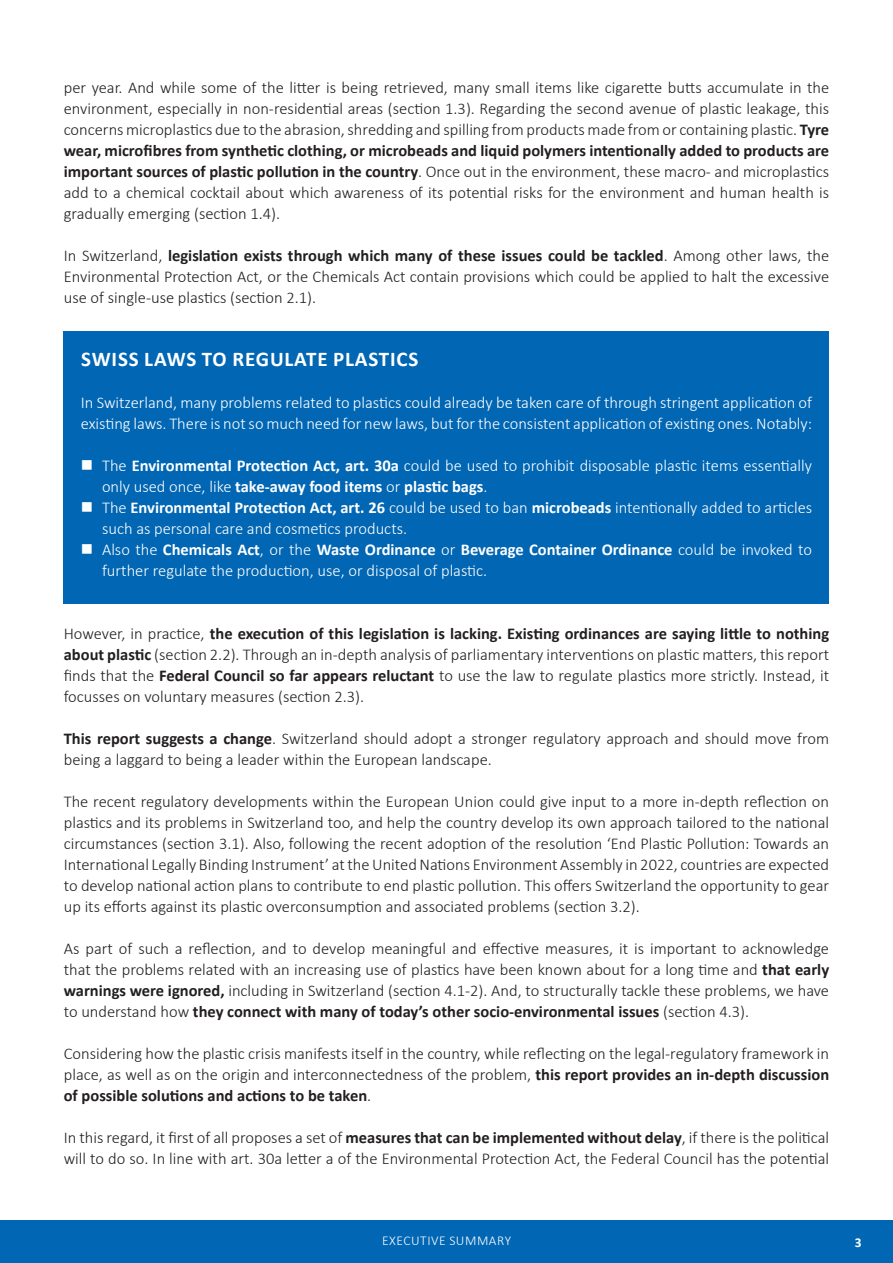
<style>
.page{position:relative;width:893px;height:1263px;background:#fff}
.page>*{position:absolute;margin:0;border:0;box-sizing:border-box;transform-origin:0 0}
.Summary{font:700 21px "Calibri";letter-spacing:.04em;color:#fff}
.t1{font:300 16.5px/21px "Calibri";color:#231f20;text-align:justify}
.Summary-2{font:300 16.5px/21px "Calibri";color:#fff}
.t2{font:300 13.5px "Calibri";letter-spacing:.04em;color:#fff}
.t3{font:700 13.5px "Calibri";color:#fff}
.s1{font-weight:700}
</style>
<div class="page">
<div style="left:0;top:1220px;width:893px;height:43px;background:#0166b3"></div>
<div style="left:64px;top:332px;width:765px;height:272px;background:#0166b3"></div>
<p class="t1" style="left:64px;top:77px;width:767px">per year. And while some of the litter is being retrieved, many small items like cigarette butts accumulate in the environment, especially in non-residential areas (section 1.3). Regarding the second avenue of plastic leakage, this concerns microplastics due to the abrasion, shredding and spilling from products made from or containing plastic. <span class="s1">Tyre wear, microfibres from synthetic clothing, or microbeads and liquid polymers intentionally added to products are important sources of plastic pollution in the country</span>. Once out in the environment, these macro- and microplastics add to a chemical cocktail about which awareness of its potential risks for the environment and human health is gradually emerging (section 1.4).</p>
<p class="t1" style="left:64px;top:245px;width:767px">In Switzerland, <span class="s1">legislation exists through which many of these issues could be tackled</span>. Among other laws, the Environmental Protection Act, or the Chemicals Act contain provisions which could be applied to halt the excessive use of single-use plastics (section 2.1).</p>
<p class="Summary" style="left:81px;top:344px;width:339px">SWISS LAWS TO REGULATE PLASTICS</p>
<p class="Summary-2" style="left:81px;top:392px;width:733px">In Switzerland, many problems related to plastics could already be taken care of through stringent application of existing laws. There is not so much need for new laws, but for the consistent application of existing ones. Notably:</p>
<p class="Summary-2" style="left:102px;top:455px;width:712px">The <span class="s1">Environmental Protection Act, art. 30a</span> could be used to prohibit disposable plastic items essentially only used once, like <span class="s1">take-away food items</span> or <span class="s1">plastic bags</span>.</p>
<p class="Summary-2" style="left:102px;top:497px;width:712px">The <span class="s1">Environmental Protection Act, art. 26</span> could be used to ban <span class="s1">microbeads</span> intentionally added to articles such as personal care and cosmetics products.</p>
<p class="Summary-2" style="left:102px;top:539px;width:712px">Also the <span class="s1">Chemicals Act</span>, or the <span class="s1">Waste Ordinance</span> or <span class="s1">Beverage Container Ordinance</span> could be invoked to further regulate the production, use, or disposal of plastic.</p>
<p class="t1" style="left:64px;top:623px;width:767px">However, in practice, <span class="s1">the execution of this legislation is lacking. Existing ordinances are saying little to nothing about plastic</span> (section 2.2). Through an in-depth analysis of parliamentary interventions on plastic matters, this report finds that the <span class="s1">Federal Council so far appears reluctant</span> to use the law to regulate plastics more strictly. Instead, it focusses on voluntary measures (section 2.3).</p>
<p class="t1" style="left:64px;top:728px;width:767px"><span class="s1">This report suggests a change</span>. Switzerland should adopt a stronger regulatory approach and should move from being a laggard to being a leader within the European landscape.</p>
<p class="t1" style="left:64px;top:791px;width:767px">The recent regulatory developments within the European Union could give input to a more in-depth reflection on plastics and its problems in Switzerland too, and help the country develop its own approach tailored to the national circumstances (section 3.1). Also, following the recent adoption of the resolution ‘End Plastic Pollution: Towards an International Legally Binding Instrument’ at the United Nations Environment Assembly in 2022, countries are expected to develop national action plans to contribute to end plastic pollution. This offers Switzerland the opportunity to gear up its efforts against its plastic overconsumption and associated problems (section 3.2).</p>
<p class="t1" style="left:64px;top:938px;width:767px">As part of such a reflection, and to develop meaningful and effective measures, it is important to acknowledge that the problems related with an increasing use of plastics have been known about for a long time and <span class="s1">that early warnings were ignored,</span> including in Switzerland (section 4.1-2). And, to structurally tackle these problems, we have to understand how <span class="s1">they connect with many of today’s other socio-environmental issues</span> (section 4.3).</p>
<p class="t1" style="left:64px;top:1043px;width:767px">Considering how the plastic crisis manifests itself in the country, while reflecting on the legal-regulatory framework in place, as well as on the origin and interconnectedness of the problem, <span class="s1">this report provides an in-depth discussion of possible solutions and actions to be taken</span>.</p>
<p class="t1" style="left:64px;top:1127px;width:767px">In this regard, it first of all proposes a set of <span class="s1">measures that can be implemented without delay</span>, if there is the political will to do so. In line with art. 30a letter a of the Environmental Protection Act, the Federal Council has the potential</p>
<p class="t2" style="left:382px;top:1232px;width:130px">EXECUTIVE SUMMARY</p>
<p class="t3" style="left:855px;top:1233px;width:8px">3</p>
</div>
